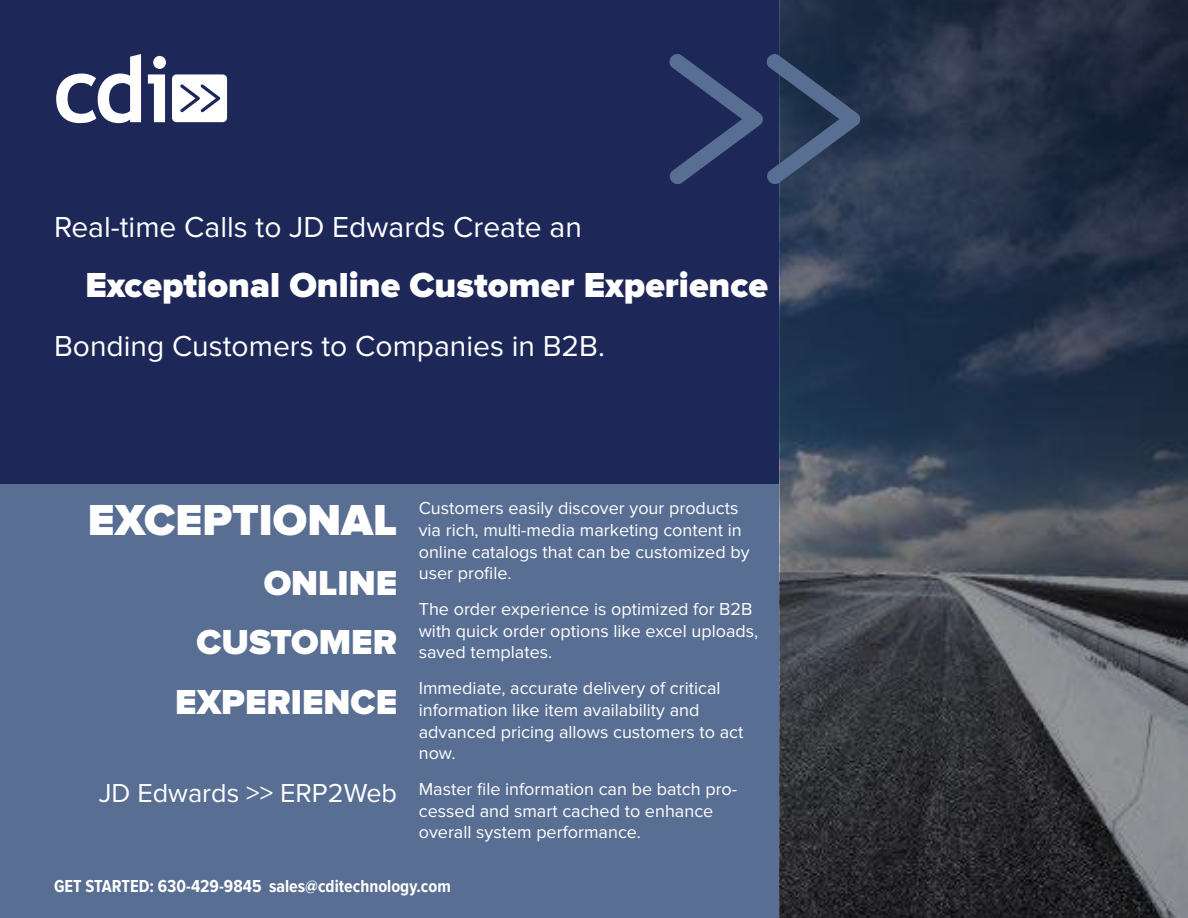
<style>
.page{position:relative;width:1188px;height:918px;background:#fff}
.page>*{position:absolute;margin:0;border:0;box-sizing:border-box;transform-origin:0 0}
.t1{font:900 45px "Proxima Nova";color:#fff}
.t2{font:900 36px/59.4px "Proxima Nova";color:#fff;text-align:right}
.t3{font:30px "Proxima Nova";color:#fff}
.t4{font:27px "Proxima Nova";color:#fff}
.t5{font:18px/21.6px "Proxima Nova";color:#fff}
.t6{font:700 18px "Proxima Nova Cond";color:#fff}
</style>
<div class="page">
<div style="left:0;top:0;width:780px;height:917px;background:#1d2758"></div>
<div style="left:0;top:485px;width:780px;height:433px;background:#596e93"></div>
<svg style="left:783px;top:3px;width:402px;height:912px;background:#373f4d"></svg>
<div style="left:780px;top:0;width:408px;height:918px;border:2px solid #000"></div>
<svg style="left:56px;top:54px;width:85px;height:69px"></svg>
<svg style="left:148px;top:56px;width:18px;height:66px"></svg>
<svg style="left:172px;top:74px;width:55px;height:48px;background:#e3e4ea"></svg>
<svg style="left:669px;top:54px;width:192px;height:130px"></svg>
<h3 class="t3" style="left:54px;top:214px;width:529px">Real-time Calls to JD Edwards Create an</h3>
<h2 class="t2" style="left:85px;top:257px;width:684px">Exceptional Online Customer Experience</h2>
<h3 class="t3" style="left:54px;top:334px;width:553px">Bonding Customers to Companies in B2B.</h3>
<h1 class="t1" style="left:88px;top:502px;width:311px">EXCEPTIONAL</h1>
<h2 class="t2" style="left:175px;top:555px;width:223px">ONLINE<br>CUSTOMER<br>EXPERIENCE</h2>
<h3 class="t4" style="left:99px;top:781px;width:300px">JD Edwards &gt;&gt; ERP2Web</h3>
<p class="t5" style="left:419px;top:499px;width:332px">Customers easily discover your products via rich, multi-media marketing content in online catalogs that can be customized by user profile.</p>
<p class="t5" style="left:419px;top:599px;width:341px">The order experience is optimized for B2B with quick order options like excel uploads, saved templates.</p>
<p class="t5" style="left:419px;top:679px;width:326px">Immediate, accurate delivery of critical information like item availability and advanced pricing allows customers to act now.</p>
<p class="t5" style="left:419px;top:779px;width:320px">Master file information can be batch pro&shy;cessed and smart cached to enhance overall system performance.</p>
<p class="t6" style="left:54px;top:879px;width:398px">GET STARTED: 630-429-9845 sales@cditechnology.com</p>
</div>
